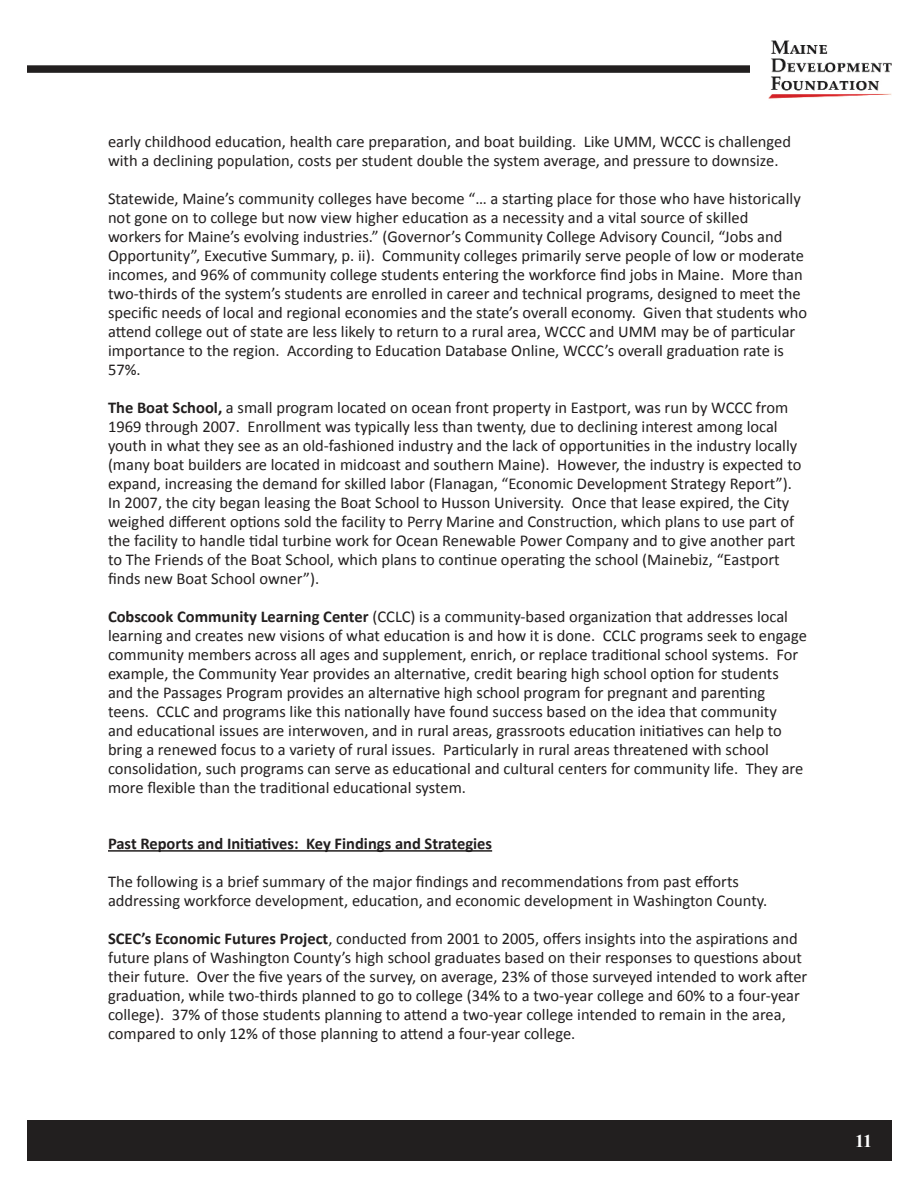
<style>
.page{position:relative;width:918px;height:1188px;background:#fff}
.page>*{position:absolute;margin:0;border:0;box-sizing:border-box;transform-origin:0 0}
.t1{font:700 18px "Times New Roman";color:#fff}
.t2{font:16.5px/18.9px "Calibri";color:#221f1f}
.t3{font:700 16.5px "Calibri";color:#221f1f}
.s1{font-weight:700}
</style>
<div class="page">
<img style="left:769px;top:40px;width:123px;height:59px">
<div style="left:27px;top:65px;width:723px;height:8px;background:#221f1f"></div>
<div style="left:27px;top:1120px;width:864px;height:41px;background:#221f1f"></div>
<hr style="left:108px;top:850px;width:384px;height:2px;background:#221f1f">
<p class="t2" style="left:108px;top:132px;width:685px">early childhood education, health care preparation, and boat building. Like UMM, WCCC is challenged with a declining population, costs per student double the system average, and pressure to downsize.</p>
<p class="t2" style="left:108px;top:189px;width:701px">Statewide, Maine’s community colleges have become “… a starting place for those who have historically not gone on to college but now view higher education as a necessity and a vital source of skilled<br>workers for Maine’s evolving industries.” (Governor’s Community College Advisory Council, “Jobs and Opportunity”, Executive Summary, p. ii). Community colleges primarily serve people of low or moderate incomes, and 96% of community college students entering the workforce find jobs in Maine. More than two-thirds of the system’s students are enrolled in career and technical programs, designed to meet the specific needs of local and regional economies and the state’s overall economy. Given that students who attend college out of state are less likely to return to a rural area, WCCC and UMM may be of particular importance to the region. According to Education Database Online, WCCC’s overall graduation rate is 57%.</p>
<p class="t2" style="left:108px;top:397px;width:695px"><span class="s1">The Boat School,</span> a small program located on ocean front property in Eastport, was run by WCCC from 1969 through 2007. Enrollment was typically less than twenty, due to declining interest among local youth in what they see as an old-fashioned industry and the lack of opportunities in the industry locally (many boat builders are located in midcoast and southern Maine). However, the industry is expected to expand, increasing the demand for skilled labor (Flanagan, “Economic Development Strategy Report”).<br>In 2007, the city began leasing the Boat School to Husson University. Once that lease expired, the City weighed different options sold the facility to Perry Marine and Construction, which plans to use part of the facility to handle tidal turbine work for Ocean Renewable Power Company and to give another part to The Friends of the Boat School, which plans to continue operating the school (Mainebiz, “Eastport finds new Boat School owner”).</p>
<p class="t2" style="left:108px;top:606px;width:700px"><span class="s1">Cobscook Community Learning Center</span> (CCLC) is a community-based organization that addresses local learning and creates new visions of what education is and how it is done. CCLC programs seek to engage community members across all ages and supplement, enrich, or replace traditional school systems. For example, the Community Year provides an alternative, credit bearing high school option for students and the Passages Program provides an alternative high school program for pregnant and parenting teens. CCLC and programs like this nationally have found success based on the idea that community<br>and educational issues are interwoven, and in rural areas, grassroots education initiatives can help to bring a renewed focus to a variety of rural issues. Particularly in rural areas threatened with school consolidation, such programs can serve as educational and cultural centers for community life. They are more flexible than the traditional educational system.</p>
<p class="t3" style="left:108px;top:834px;width:386px">Past Reports and Initiatives: Key Findings and Strategies</p>
<p class="t2" style="left:108px;top:872px;width:661px">The following is a brief summary of the major findings and recommendations from past efforts addressing workforce development, education, and economic development in Washington County.</p>
<p class="t2" style="left:108px;top:929px;width:701px"><span class="s1">SCEC’s Economic Futures Project</span>, conducted from 2001 to 2005, offers insights into the aspirations and future plans of Washington County’s high school graduates based on their responses to questions about their future. Over the five years of the survey, on average, 23% of those surveyed intended to work after graduation, while two-thirds planned to go to college (34% to a two-year college and 60% to a four-year college). 37% of those students planning to attend a two-year college intended to remain in the area, compared to only 12% of those planning to attend a four-year college.</p>
<p class="t1" style="left:855px;top:1135px;width:19px">11</p>
</div>
